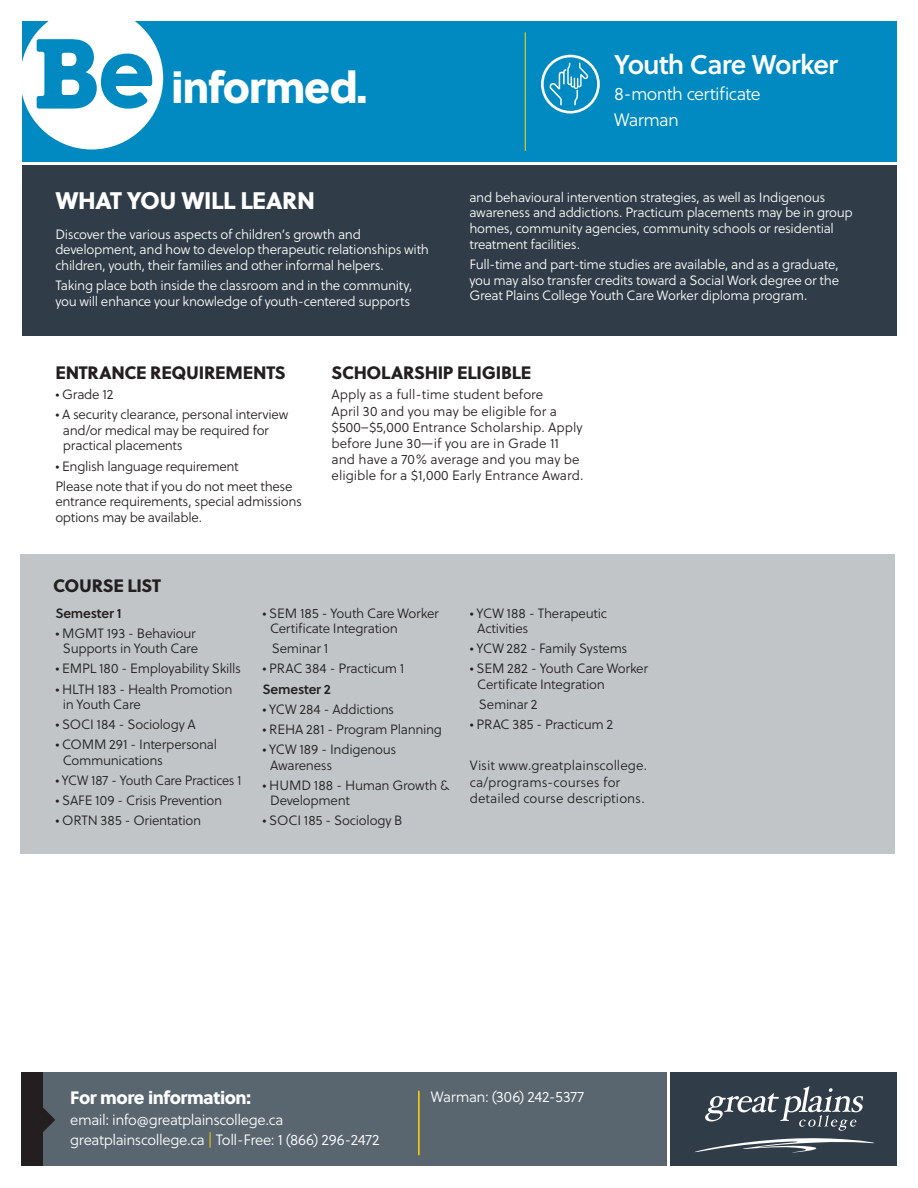
<style>
.page{position:relative;width:918px;height:1188px;background:#fff}
.page>*{position:absolute;margin:0;border:0;box-sizing:border-box;transform-origin:0 0}
.t1{font:43.5px "Soleil Xb";letter-spacing:-.03em;color:#fff}
.t2{font:27px "Soleil Sb";letter-spacing:-.03em;color:#fff}
.t3{font:24px "Soleil Xb";letter-spacing:-.02em;color:#fff}
.t4{font:18px "Soleil Xb";letter-spacing:-.02em;color:#231f20}
.t5{font:18px "Soleil Lt";letter-spacing:-.035em;color:#fff}
.t6{font:18px "Soleil Xb";letter-spacing:-.025em;color:#fff}
.t7{font:15px "Soleil Lt";letter-spacing:-.025em;color:#fff}
.t8{font:13.5px/15.8px "Soleil Lt";letter-spacing:-.02em;color:#231f20}
.t9{font:13.5px/15.8px "Soleil Lt";letter-spacing:-.02em;color:#fff}
.t10{font:13.5px/16.2px "Soleil Lt";color:#231f20}
.t11{font:13.5px "Soleil Sb";letter-spacing:-.015em;color:#231f20}
.s1{color:#ffd801}
</style>
<div class="page">
<div style="left:22px;top:22px;width:874px;height:140px;background:#018ac2"></div>
<svg style="left:22px;top:21px;width:141px;height:128px"></svg>
<div style="left:22px;top:166px;width:874px;height:170px;background:#303d48"></div>
<div style="left:20px;top:554px;width:875px;height:299px;background:#c1c5c7"></div>
<hr style="left:525px;top:32px;width:1px;height:119px;background:#ffd801">
<div style="left:32px;top:1073px;width:635px;height:93px;background:#596670"></div>
<div style="left:670px;top:1073px;width:226px;height:93px;background:#303d48"></div>
<div style="left:22px;top:1073px;width:21px;height:93px;background:#231f20"></div>
<svg style="left:43px;top:1107px;width:12px;height:25px"></svg>
<svg style="left:695px;top:1086px;width:179px;height:67px"></svg>
<hr style="left:418px;top:1091px;width:2px;height:64px;background:#ffd801">
<svg style="left:541px;top:55px;width:59px;height:59px"></svg>
<h1 class="t1" style="left:171px;top:53px;width:198px">informed.</h1>
<p class="t3" style="left:55px;top:182px;width:261px">WHAT YOU WILL LEARN</p>
<p class="t9" style="left:55px;top:226px;width:375px">Discover the various aspects of children’s growth and development, and how to develop therapeutic relationships with children, youth, their families and other informal helpers.</p>
<p class="t9" style="left:55px;top:277px;width:359px">Taking place both inside the classroom and in the community, you will enhance your knowledge of youth-centered supports</p>
<p class="t2" style="left:614px;top:44px;width:226px">Youth Care Worker</p>
<p class="t5" style="left:614px;top:82px;width:148px">8-month certificate</p>
<p class="t5" style="left:614px;top:107px;width:66px">Warman</p>
<p class="t9" style="left:469px;top:189px;width:385px">and behavioural intervention strategies, as well as Indigenous awareness and addictions. Practicum placements may be in group homes, community agencies, community schools or residential treatment facilities.</p>
<p class="t9" style="left:469px;top:256px;width:371px;text-align:justify">Full-time and part-time studies are available, and as a graduate, you may also transfer credits toward a Social Work degree or the Great Plains College Youth Care Worker diploma program.</p>
<p class="t4" style="left:55px;top:358px;width:232px">ENTRANCE REQUIREMENTS</p>
<p class="t8" style="left:55px;top:386px;width:60px">• Grade 12</p>
<p class="t8" style="left:63px;top:406px;width:227px;text-indent:-8px">• A security clearance, personal interview and/or medical may be required for practical placements</p>
<p class="t8" style="left:55px;top:458px;width:185px">• English language requirement</p>
<p class="t8" style="left:55px;top:478px;width:248px">Please note that if you do not meet these entrance requirements, special admissions options may be available.</p>
<p class="t4" style="left:53px;top:571px;width:109px">COURSE LIST</p>
<p class="t4" style="left:332px;top:358px;width:201px">SCHOLARSHIP ELIGIBLE</p>
<p class="t10" style="left:332px;top:386px;width:253px">Apply as a full-time student before<br>April 30 and you may be eligible for a $500–$5,000 Entrance Scholarship. Apply before June 30—if you are in Grade 11 and have a 70% average and you may be eligible for a $1,000 Early Entrance Award.</p>
<p class="t11" style="left:55px;top:603px;width:68px">Semester 1</p>
<p class="t8" style="left:55px;top:625px;width:144px;text-align:center">• MGMT 193 - Behaviour<br>Supports in Youth Care</p>
<p class="t8" style="left:55px;top:661px;width:187px">• EMPL 180 - Employability Skills</p>
<p class="t8" style="left:63px;top:681px;width:171px;text-indent:-8px">• HLTH 183 - Health Promotion in Youth Care</p>
<p class="t8" style="left:55px;top:717px;width:142px">• SOCI 184 - Sociology A</p>
<p class="t8" style="left:63px;top:737px;width:156px;text-indent:-8px">• COMM 291 - Interpersonal<br>Communications</p>
<p class="t8" style="left:55px;top:773px;width:188px">• YCW 187 - Youth Care Practices 1</p>
<p class="t8" style="left:55px;top:793px;width:168px">• SAFE 109 - Crisis Prevention</p>
<p class="t8" style="left:55px;top:813px;width:147px">• ORTN 385 - Orientation</p>
<p class="t8" style="left:270px;top:605px;width:170px;text-indent:-8px">• SEM 185 - Youth Care Worker<br>Certificate Integration</p>
<p class="t8" style="left:272px;top:641px;width:58px">Seminar 1</p>
<p class="t8" style="left:263px;top:661px;width:143px">• PRAC 384 - Practicum 1</p>
<p class="t11" style="left:263px;top:678px;width:70px">Semester 2</p>
<p class="t8" style="left:263px;top:701px;width:133px">• YCW 284 - Addictions</p>
<p class="t8" style="left:263px;top:721px;width:181px">• REHA 281 - Program Planning</p>
<p class="t8" style="left:270px;top:741px;width:128px;text-indent:-8px">• YCW 189 - Indigenous<br>Awareness</p>
<p class="t8" style="left:270px;top:777px;width:181px;text-indent:-8px">• HUMD 188 - Human Growth &amp;<br>Development</p>
<p class="t8" style="left:263px;top:813px;width:141px">• SOCI 185 - Sociology B</p>
<p class="t8" style="left:477px;top:605px;width:131px;text-indent:-8px">• YCW 188 - Therapeutic<br>Activities</p>
<p class="t8" style="left:470px;top:641px;width:159px">• YCW 282 - Family Systems</p>
<p class="t8" style="left:477px;top:661px;width:172px;text-indent:-8px">• SEM 282 - Youth Care Worker<br>Certificate Integration</p>
<p class="t8" style="left:479px;top:697px;width:60px">Seminar 2</p>
<p class="t8" style="left:470px;top:717px;width:145px">• PRAC 385 - Practicum 2</p>
<p class="t10" style="left:470px;top:757px;width:179px">Visit www.greatplainscollege. ca/programs-courses for detailed course descriptions.</p>
<p class="t6" style="left:70px;top:1084px;width:182px">For more information:</p>
<p class="t7" style="left:70px;top:1130px;width:311px">greatplainscollege.ca <span class="s1">|</span> Toll-Free: 1 (866) 296-2472</p>
<p class="t7" style="left:70px;top:1109px;width:215px">email: info@greatplainscollege.ca</p>
<p class="t7" style="left:431px;top:1086px;width:155px">Warman: (306) 242-5377</p>
</div>
